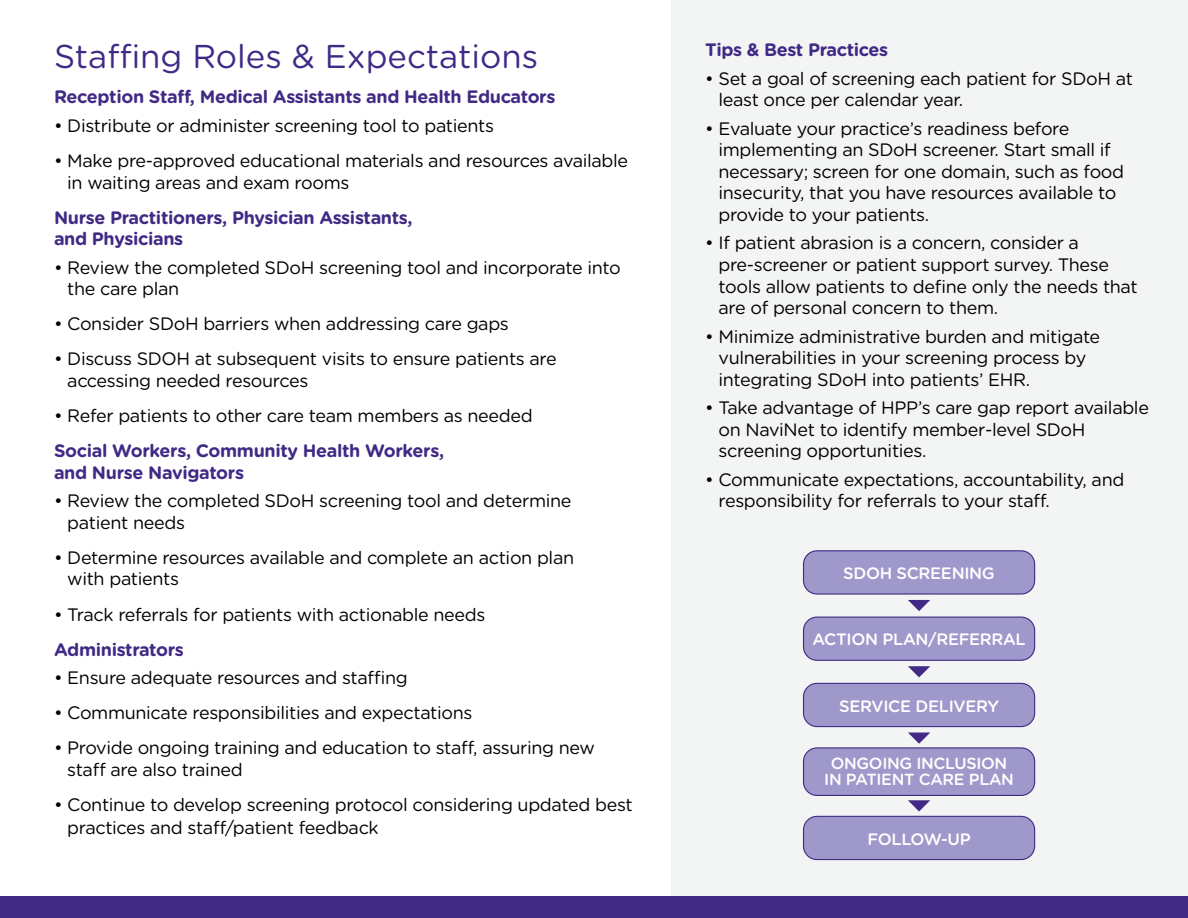
<style>
.page{position:relative;width:1188px;height:918px;background:#fff}
.page>*{position:absolute;margin:0;border:0;box-sizing:border-box;transform-origin:0 0}
.t1{font:33px "Gotham Rounded";color:#412a86}
.t2{font:18px/21.6px "Gotham Rounded";letter-spacing:-.02em;color:#000}
.t3{font:700 18px/21.6px "Gotham Rounded";letter-spacing:-.02em;color:#412a86}
.t4{font:500 16.5px "Gotham Rounded";letter-spacing:-.02em;color:#fff}
.t5{font:500 16.2px/16.5px "Gotham Rounded";letter-spacing:-.02em;color:#fff;text-align:center}
</style>
<div class="page">
<div style="left:672px;top:0;width:516px;height:918px;background:#f3f4f4"></div>
<div style="left:0;top:896px;width:1188px;height:22px;background:#412a86"></div>
<div style="left:804px;top:551px;width:231px;height:43px;background:#9f99cb;border-radius:14px"></div>
<div style="left:803px;top:550px;width:232px;height:45px;border:1px solid #412a86;border-radius:14px"></div>
<div style="left:804px;top:617px;width:231px;height:43px;background:#9f99cb;border-radius:14px"></div>
<div style="left:803px;top:617px;width:232px;height:44px;border:1px solid #412a86;border-radius:14px"></div>
<div style="left:804px;top:683px;width:231px;height:44px;background:#9f99cb;border-radius:14px"></div>
<div style="left:803px;top:683px;width:232px;height:44px;border:1px solid #412a86;border-radius:14px"></div>
<div style="left:804px;top:816px;width:231px;height:44px;background:#9f99cb;border-radius:14px"></div>
<div style="left:803px;top:816px;width:232px;height:44px;border:1px solid #412a86;border-radius:14px"></div>
<div style="left:804px;top:748px;width:231px;height:47px;background:#9f99cb;border-radius:14px"></div>
<div style="left:803px;top:747px;width:232px;height:49px;border:1px solid #412a86;border-radius:14px"></div>
<svg style="left:908px;top:600px;width:22px;height:11px"></svg>
<svg style="left:908px;top:666px;width:22px;height:11px"></svg>
<svg style="left:908px;top:733px;width:22px;height:11px"></svg>
<svg style="left:908px;top:800px;width:22px;height:11px"></svg>
<p class="t1" style="left:54px;top:34px;width:486px">Staffing Roles &amp; Expectations</p>
<p class="t3" style="left:54px;top:86px;width:503px">Reception Staff, Medical Assistants and Health Educators</p>
<p class="t2" style="left:54px;top:114px;width:442px">• Distribute or administer screening tool to patients</p>
<p class="t2" style="left:67px;top:149px;width:562px;text-indent:-13px">• Make pre-approved educational materials and resources available in waiting areas and exam rooms</p>
<p class="t3" style="left:54px;top:206px;width:360px">Nurse Practitioners, Physician Assistants, and Physicians</p>
<p class="t2" style="left:67px;top:256px;width:555px;text-indent:-13px">• Review the completed SDoH screening tool and incorporate into the care plan</p>
<p class="t2" style="left:54px;top:312px;width:456px">• Consider SDoH barriers when addressing care gaps</p>
<p class="t2" style="left:67px;top:347px;width:491px;text-indent:-13px">• Discuss SDOH at subsequent visits to ensure patients are accessing needed resources</p>
<p class="t2" style="left:54px;top:404px;width:480px">• Refer patients to other care team members as needed</p>
<p class="t3" style="left:54px;top:439px;width:392px">Social Workers, Community Health Workers, and Nurse Navigators</p>
<p class="t2" style="left:67px;top:489px;width:506px;text-indent:-13px">• Review the completed SDoH screening tool and determine patient needs</p>
<p class="t2" style="left:67px;top:546px;width:508px;text-indent:-13px">• Determine resources available and complete an action plan with patients</p>
<p class="t2" style="left:54px;top:603px;width:433px">• Track referrals for patients with actionable needs</p>
<p class="t3" style="left:54px;top:638px;width:131px">Administrators</p>
<p class="t2" style="left:54px;top:666px;width:355px">• Ensure adequate resources and staffing</p>
<p class="t2" style="left:54px;top:701px;width:420px">• Communicate responsibilities and expectations</p>
<p class="t2" style="left:67px;top:736px;width:529px;text-indent:-13px">• Provide ongoing training and education to staff, assuring new staff are also trained</p>
<p class="t2" style="left:67px;top:792px;width:567px;line-height:23.4px;text-indent:-13px">• Continue to develop screening protocol considering updated best practices and staff/patient feedback</p>
<p class="t3" style="left:705px;top:38px;width:185px">Tips &amp; Best Practices</p>
<p class="t2" style="left:719px;top:67px;width:416px;text-indent:-13px">• Set a goal of screening each patient for SDoH at least once per calendar year.</p>
<p class="t2" style="left:719px;top:117px;width:407px;text-indent:-13px">• Evaluate your practice’s readiness before implementing an SDoH screener. Start small if necessary; screen for one domain, such as food insecurity, that you have resources available to provide to your patients.</p>
<p class="t2" style="left:719px;top:231px;width:421px;text-indent:-13px">• If patient abrasion is a concern, consider a pre-screener or patient support survey. These tools allow patients to define only the needs that are of personal concern to them.</p>
<p class="t2" style="left:719px;top:325px;width:383px;text-indent:-13px">• Minimize administrative burden and mitigate vulnerabilities in your screening process by integrating SDoH into patients’ EHR.</p>
<p class="t2" style="left:719px;top:396px;width:432px;text-indent:-13px">• Take advantage of HPP’s care gap report available on NaviNet to identify member-level SDoH screening opportunities.</p>
<p class="t2" style="left:719px;top:468px;width:407px;text-indent:-13px">• Communicate expectations, accountability, and responsibility for referrals to your staff.</p>
<p class="t4" style="left:843px;top:561px;width:153px">SDOH SCREENING</p>
<p class="t4" style="left:812px;top:628px;width:215px">ACTION PLAN/REFERRAL</p>
<p class="t4" style="left:839px;top:694px;width:161px">SERVICE DELIVERY</p>
<p class="t5" style="left:824px;top:754px;width:191px">ONGOING INCLUSION<br>IN PATIENT CARE PLAN</p>
<p class="t4" style="left:867px;top:827px;width:105px">FOLLOW-UP</p>
</div>
